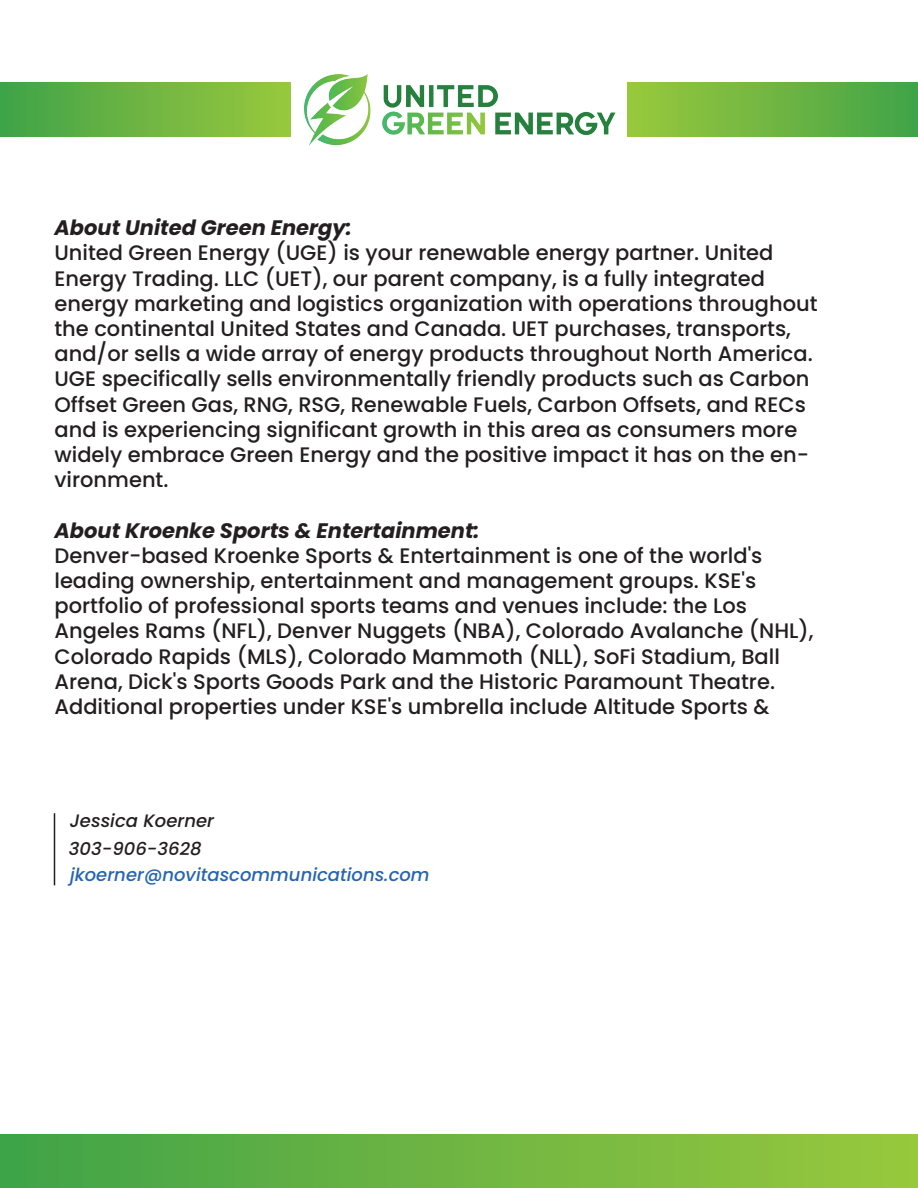
<style>
.page{position:relative;width:918px;height:1188px;background:#fff}
.page>*{position:absolute;margin:0;border:0;box-sizing:border-box;transform-origin:0 0}
.t1{font:500 21px/25.2px "Poppins";color:#231f20}
.t2{font:italic 700 21px "Poppins";color:#231f20}
.t3{font:italic 500 18px "Poppins";color:#2665b1}
.t4{font:italic 500 18px "Poppins";color:#231f20}
.t5{font:italic 500 17.7px "Poppins";color:#231f20}
</style>
<div class="page">
<div style="left:0;top:1134px;width:918px;height:54px;background:linear-gradient(to right,#41a348,#9ac83d)"></div>
<img style="left:290px;top:74px;width:338px;height:72px">
<div style="left:0;top:83px;width:290px;height:54px;background:linear-gradient(to right,#41a348,#99c83d)"></div>
<div style="left:628px;top:83px;width:290px;height:54px;background:linear-gradient(to right,#9ac83d,#42a348)"></div>
<svg style="left:53px;top:813px;width:3px;height:73px"></svg>
<p class="t2" style="left:54px;top:216px;width:299px">About United Green Energy:</p>
<p class="t1" style="left:54px;top:241px;width:765px">United Green Energy (UGE) is your renewable energy partner. United Energy Trading. LLC (UET), our parent company, is a fully integrated energy marketing and logistics organization with operations throughout the continental United States and Canada. UET purchases, transports, and/or sells a wide array of energy products throughout North America.<br>UGE specifically sells environmentally friendly products such as Carbon Offset Green Gas, RNG, RSG, Renewable Fuels, Carbon Offsets, and RECs and is experiencing significant growth in this area as consumers more widely embrace Green Energy and the positive impact it has on the en&shy;vironment.</p>
<p class="t2" style="left:54px;top:518px;width:427px">About Kroenke Sports &amp; Entertainment:</p>
<p class="t1" style="left:54px;top:543px;width:761px">Denver-based Kroenke Sports &amp; Entertainment is one of the world's leading ownership, entertainment and management groups. KSE's portfolio of professional sports teams and venues include: the Los Angeles Rams (NFL), Denver Nuggets (NBA), Colorado Avalanche (NHL), Colorado Rapids (MLS), Colorado Mammoth (NLL), SoFi Stadium, Ball Arena, Dick's Sports Goods Park and the Historic Paramount Theatre.<br>Additional properties under KSE's umbrella include Altitude Sports &amp;</p>
<p class="t4" style="left:70px;top:810px;width:146px">Jessica Koerner</p>
<p class="t5" style="left:69px;top:838px;width:134px">303-906-3628</p>
<p class="t3" style="left:70px;top:865px;width:361px">jkoerner@novitascommunications.com</p>
</div>
